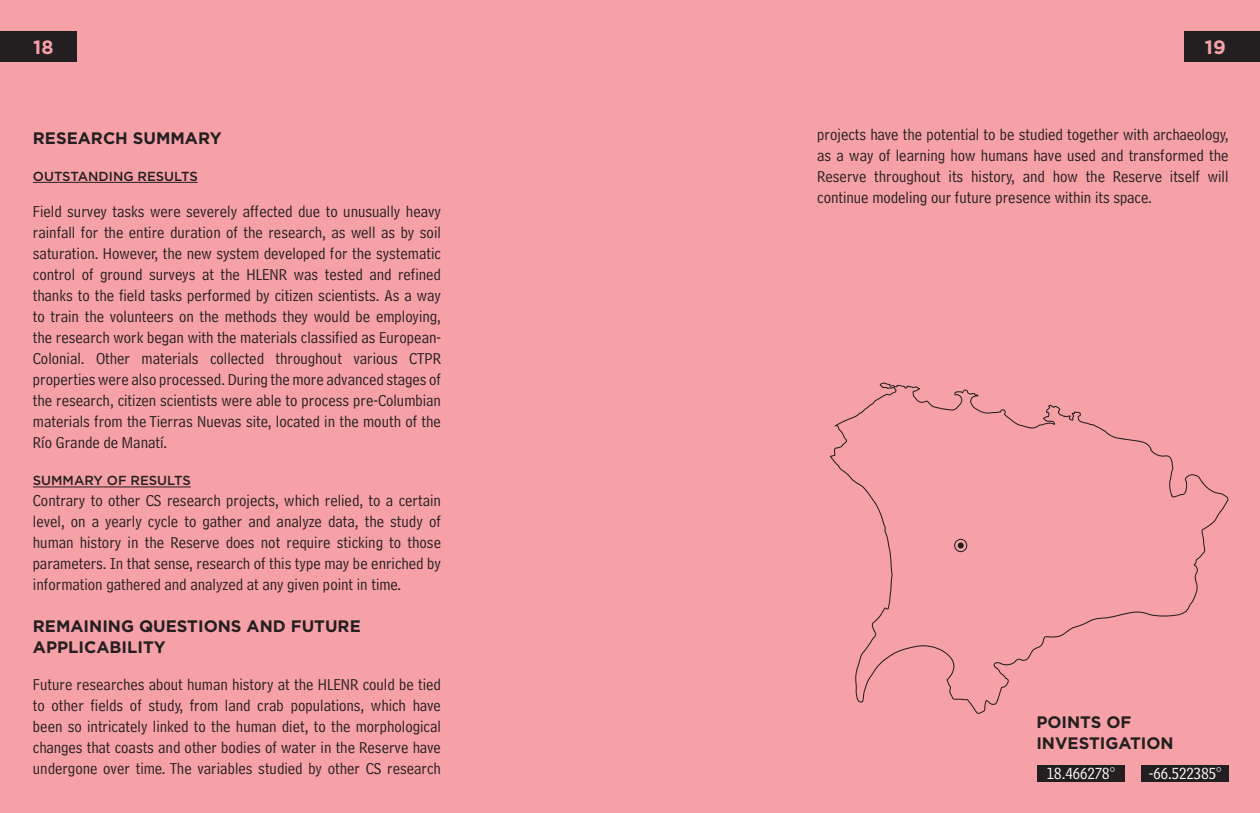
<style>
.page{position:relative;width:1260px;height:813px;background:#f6a1a7}
.page>*{position:absolute;margin:0;border:0;box-sizing:border-box;transform-origin:0 0}
.t1{font:700 19.25px "Gotham";color:#f6a1a7}
.parrafo_normal{font:16.62px/21px "Bell Centennial Std Address";color:#231f20;text-align:justify}
.parrafo_normal-2{font:700 16.62px/21px "Gotham";color:#231f20}
.t2{font:16.62px "Bell Centennial Std Address";color:#fff}
.parrafo_normal-3{font:500 13.12px "Gotham";color:#231f20}
</style>
<div class="page">
<div style="left:1184px;top:31px;width:76px;height:30px;background:#231f20"></div>
<div style="left:0;top:32px;width:76px;height:30px;background:#231f20"></div>
<hr style="left:33px;top:182px;width:165px;height:1px;background:#231f20">
<hr style="left:33px;top:486px;width:158px;height:1px;background:#231f20">
<svg style="left:830px;top:382px;width:399px;height:332px"></svg>
<svg style="left:954px;top:539px;width:13px;height:13px"></svg>
<div style="left:1038px;top:765px;width:87px;height:16px;background:#231f20"></div>
<div style="left:1141px;top:765px;width:87px;height:16px;background:#231f20"></div>
<p class="t1" style="left:33px;top:34px;width:22px">18</p>
<p class="t1" style="left:1205px;top:35px;width:22px">19</p>
<p class="parrafo_normal-2" style="left:33px;top:127px;width:190px">RESEARCH SUMMARY</p>
<p class="parrafo_normal-3" style="left:33px;top:167px;width:166px">OUTSTANDING RESULTS</p>
<p class="parrafo_normal" style="left:33px;top:201px;width:410px">Field survey tasks were severely affected due to unusually heavy rainfall for the entire duration of the research, as well as by soil saturation. However, the new system developed for the systematic control of ground surveys at the HLENR was tested and refined thanks to the field tasks performed by citizen scientists. As a way to train the volunteers on the methods they would be employing, the research work began with the materials classified as European-Colonial. Other materials collected throughout various CTPR properties were also processed. During the more advanced stages of the research, citizen scientists were able to process pre-Columbian materials from the Tierras Nuevas site, located in the mouth of the Río Grande de Manatí.</p>
<p class="parrafo_normal-3" style="left:33px;top:472px;width:159px">SUMMARY OF RESULTS</p>
<p class="parrafo_normal" style="left:33px;top:490px;width:410px">Contrary to other CS research projects, which relied, to a certain level, on a yearly cycle to gather and analyze data, the study of human history in the Reserve does not require sticking to those parameters. In that sense, research of this type may be enriched by information gathered and analyzed at any given point in time.</p>
<p class="parrafo_normal-2" style="left:33px;top:616px;width:329px">REMAINING QUESTIONS AND FUTURE<br>APPLICABILITY</p>
<p class="parrafo_normal" style="left:33px;top:674px;width:410px">Future researches about human history at the HLENR could be tied to other fields of study, from land crab populations, which have been so intricately linked to the human diet, to the morphological changes that coasts and other bodies of water in the Reserve have undergone over time. The variables studied by other CS research</p>
<p class="parrafo_normal" style="left:817px;top:124px;width:413px">projects have the potential to be studied together with archaeology, as a way of learning how humans have used and transformed the Reserve throughout its history, and how the Reserve itself will continue modeling our future presence within its space.</p>
<p class="parrafo_normal-2" style="left:1036px;top:712px;width:139px">POINTS OF<br>INVESTIGATION</p>
<p class="t2" style="left:1047px;top:763px;width:70px">18.466278°</p>
<p class="t2" style="left:1149px;top:763px;width:74px">-66.522385°</p>
</div>
